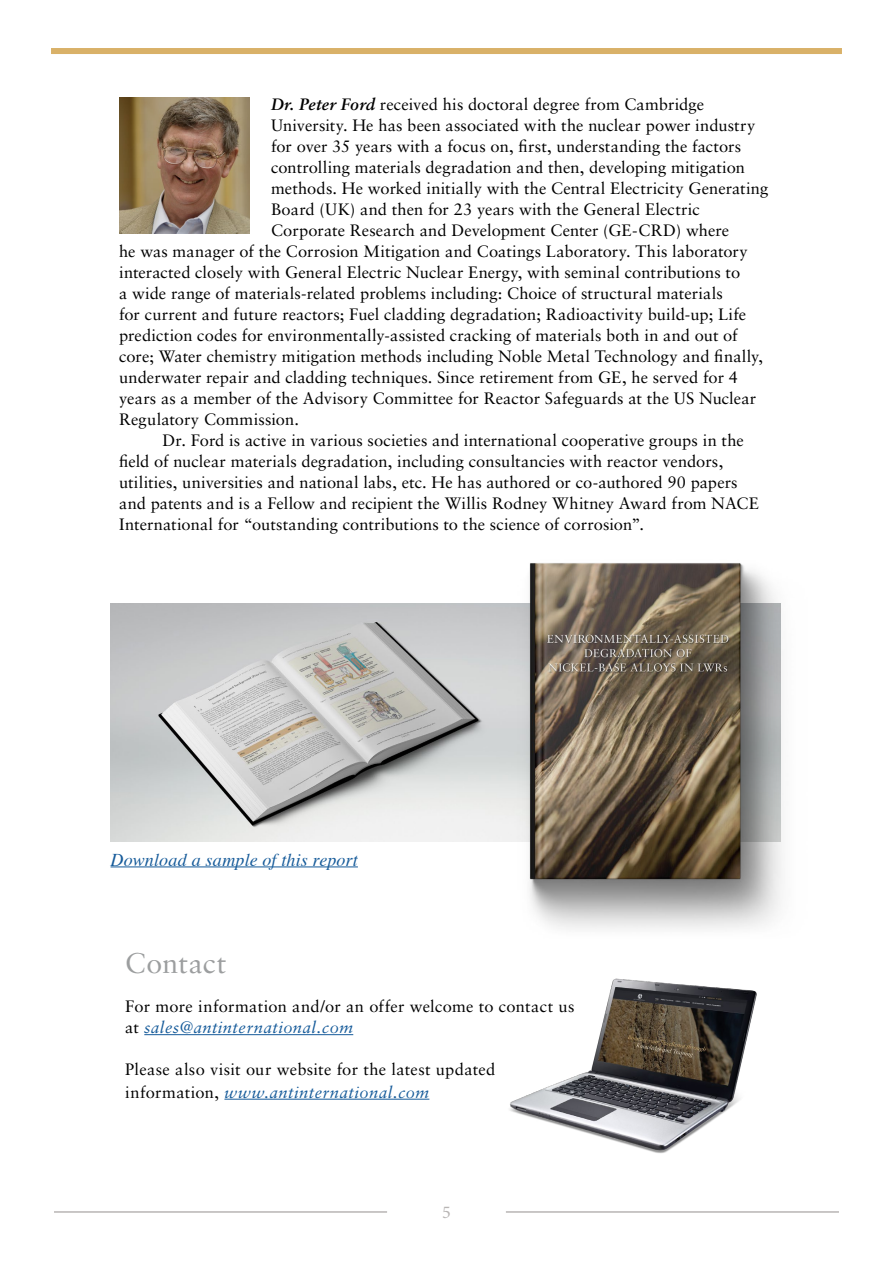
<style>
.page{position:relative;width:893px;height:1263px;background:#fff}
.page>*{position:absolute;margin:0;border:0;box-sizing:border-box;transform-origin:0 0}
.t1{font:28.5px "Sabon LT Std";letter-spacing:.015em;color:#9c9e9f}
.t2{font:italic 18px "Times";letter-spacing:.005em;color:#165b9a}
.t3{font:18px "Minion Pro";color:#b8b5b4}
.t4{font:16.5px/21px "Sabon LT Std";letter-spacing:.005em;color:#000}
.s1{font-weight:700;font-style:italic}
.s2{font-style:italic;color:#165b9a}
</style>
<div class="page">
<hr style="left:54px;top:1211px;width:333px;height:2px;background:#b8b5b4">
<hr style="left:506px;top:1211px;width:333px;height:2px;background:#b8b5b4">
<div style="left:51px;top:48px;width:791px;height:6px;background:#d9b168"></div>
<img style="left:119px;top:98px;width:131px;height:136px">
<img style="left:111px;top:604px;width:225px;height:237px">
<img style="left:336px;top:563px;width:446px;height:366px">
<hr style="left:111px;top:866px;width:247px;height:1px;background:#165b9a">
<hr style="left:144px;top:1034px;width:209px;height:1px;background:#165b9a">
<hr style="left:224px;top:1099px;width:205px;height:1px;background:#165b9a">
<img style="left:509px;top:978px;width:248px;height:175px">
<p class="t4" style="left:271px;top:93px;width:435px"><span class="s1">Dr. Peter Ford</span> received his doctoral degree from Cambridge</p>
<p class="t4" style="left:271px;top:114px;width:486px">University. He has been associated with the nuclear power industry</p>
<p class="t4" style="left:271px;top:135px;width:472px">for over 35 years with a focus on, first, understanding the factors</p>
<p class="t4" style="left:271px;top:156px;width:475px">controlling materials degradation and then, developing mitigation</p>
<p class="t4" style="left:271px;top:177px;width:499px">methods. He worked initially with the Central Electricity Generating</p>
<p class="t4" style="left:271px;top:198px;width:430px">Board (UK) and then for 23 years with the General Electric</p>
<p class="t4" style="left:271px;top:219px;width:459px">Corporate Research and Development Center (GE-CRD) where</p>
<p class="t4" style="left:119px;top:240px;width:630px">he was manager of the Corrosion Mitigation and Coatings Laboratory. This laboratory</p>
<p class="t4" style="left:119px;top:261px;width:623px">interacted closely with General Electric Nuclear Energy, with seminal contributions to</p>
<p class="t4" style="left:119px;top:282px;width:605px">a wide range of materials-related problems including: Choice of structural materials</p>
<p class="t4" style="left:119px;top:303px;width:629px">for current and future reactors; Fuel cladding degradation; Radioactivity build-up; Life</p>
<p class="t4" style="left:119px;top:324px;width:620px">prediction codes for environmentally-assisted cracking of materials both in and out of</p>
<p class="t4" style="left:119px;top:345px;width:646px">core; Water chemistry mitigation methods including Noble Metal Technology and finally,</p>
<p class="t4" style="left:119px;top:366px;width:620px">underwater repair and cladding techniques. Since retirement from GE, he served for 4</p>
<p class="t4" style="left:119px;top:387px;width:639px">years as a member of the Advisory Committee for Reactor Safeguards at the US Nuclear</p>
<p class="t4" style="left:119px;top:408px;width:181px">Regulatory Commission.</p>
<p class="t4" style="left:163px;top:429px;width:583px">Dr. Ford is active in various societies and international cooperative groups in the</p>
<p class="t4" style="left:119px;top:450px;width:606px">field of nuclear materials degradation, including consultancies with reactor vendors,</p>
<p class="t4" style="left:119px;top:471px;width:620px">utilities, universities and national labs, etc. He has authored or co-authored 90 papers</p>
<p class="t4" style="left:119px;top:492px;width:641px">and patents and is a Fellow and recipient the Willis Rodney Whitney Award from NACE</p>
<p class="t4" style="left:119px;top:513px;width:526px">International for “outstanding contributions to the science of corrosion”.</p>
<p class="t2" style="left:111px;top:844px;width:249px">Download a sample of this report</p>
<h1 class="t1" style="left:125px;top:946px;width:102px">Contact</h1>
<p class="t4" style="left:125px;top:995px;width:451px">For more information and/or an offer welcome to contact us at <span class="s2">sales@antinternational.com</span></p>
<p class="t4" style="left:125px;top:1058px;width:372px;line-height:22.5px">Please also visit our website for the latest updated information, <span class="s2">www.antinternational.com</span></p>
<p class="t3" style="left:442px;top:1200px;width:10px">5</p>
</div>
